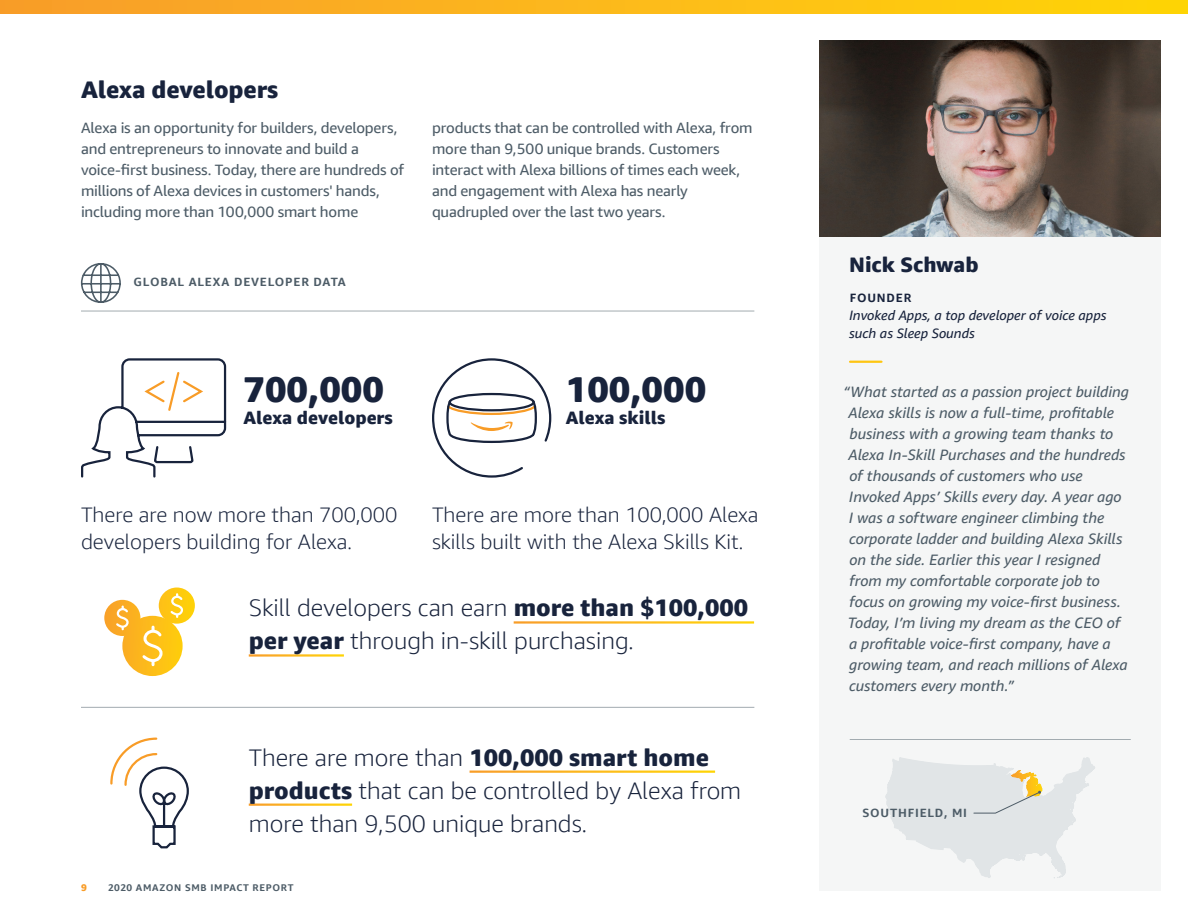
<style>
.page{position:relative;width:1188px;height:918px;background:#fff}
.page>*{position:absolute;margin:0;border:0;box-sizing:border-box;transform-origin:0 0}
.Stat_1{font:800 36px "Amazon Ember Display";color:#18233c}
.Callout_16pt{font:300 24px/33px "Amazon Ember Display";color:#18233c}
.Headline_16pt{font:800 24px "Amazon Ember Display";letter-spacing:-.005em;color:#18233c}
.Callout_14pt{font:300 21px/27px "Amazon Ember Display";color:#18233c}
.Headline_14pt{font:800 21px "Amazon Ember Display";color:#18233c}
.Stat_2{font:800 18px "Amazon Ember Display";color:#18233c}
.Side_Panel_Quote{font:italic 15px/21px "Amazon Ember";color:#4d5c67}
.Body_Copy{font:15px/21px "Amazon Ember Display";letter-spacing:-.01em;color:#4d5c67}
.Job_Description{font:italic 13.5px/18px "Amazon Ember";color:#18233c}
.All_Caps_Label{font:700 12px "Amazon Ember Display";letter-spacing:.07em;color:#4d5c67}
.Job_Title{font:700 12px "Amazon Ember";letter-spacing:.07em;color:#18233c}
.t1{font:700 9.75px "Amazon Ember Display";letter-spacing:.07em;color:#4d5c67}
.t2{font:800 9.75px "Amazon Ember Display";color:#f89c27}
.s1{font-weight:800}
</style>
<div class="page">
<div style="left:819px;top:41px;width:342px;height:850px;background:#f5f6f6"></div>
<svg style="left:0;top:0;width:1188px;height:14px;background:#fbb819"></svg>
<hr style="left:850px;top:361px;width:32px;height:2px;background:#fff">
<hr style="left:81px;top:707px;width:673px;height:1px;background:#a2abb0">
<img style="left:819px;top:41px;width:342px;height:196px">
<svg style="left:81px;top:358px;width:146px;height:120px"></svg>
<svg style="left:432px;top:358px;width:120px;height:120px"></svg>
<hr style="left:81px;top:311px;width:673px;height:1px;background:#a2abb0">
<svg style="left:80px;top:263px;width:41px;height:40px"></svg>
<svg style="left:885px;top:757px;width:210px;height:121px"></svg>
<hr style="left:850px;top:739px;width:281px;height:1px;background:#a2abb0">
<div style="left:159px;top:588px;width:36px;height:36px;background:#fecb10;border-radius:18px"></div>
<svg style="left:170px;top:594px;width:13px;height:23px"></svg>
<svg style="left:122px;top:616px;width:61px;height:60px;background:#fcbf1d"></svg>
<svg style="left:140px;top:627px;width:24px;height:38px"></svg>
<div style="left:104px;top:600px;width:36px;height:36px;background:#faab25;border-radius:18px"></div>
<svg style="left:116px;top:607px;width:13px;height:22px"></svg>
<svg style="left:110px;top:737px;width:79px;height:112px"></svg>
<p class="Headline_16pt" style="left:81px;top:75px;width:199px">Alexa developers</p>
<p class="Body_Copy" style="left:81px;top:117px;width:325px">Alexa is an opportunity for builders, developers, and entrepreneurs to innovate and build a voice-first business. Today, there are hundreds of millions of Alexa devices in customers' hands, including more than 100,000 smart home</p>
<p class="Body_Copy" style="left:432px;top:117px;width:322px">products that can be controlled with Alexa, from more than 9,500 unique brands. Customers interact with Alexa billions of times each week, and engagement with Alexa has nearly quadrupled over the last two years.</p>
<p class="All_Caps_Label" style="left:134px;top:274px;width:214px">GLOBAL ALEXA DEVELOPER DATA</p>
<p class="Stat_1" style="left:244px;top:367px;width:142px">700,000</p>
<p class="Stat_2" style="left:244px;top:406px;width:151px">Alexa developers</p>
<p class="Stat_1" style="left:566px;top:367px;width:142px">100,000</p>
<p class="Stat_2" style="left:566px;top:406px;width:101px">Alexa skills</p>
<p class="Callout_14pt" style="left:81px;top:502px;width:318px">There are now more than 700,000 developers building for Alexa.</p>
<p class="Callout_14pt" style="left:432px;top:502px;width:328px">There are more than 100,000 Alexa skills built with the Alexa Skills Kit.</p>
<p class="Callout_16pt" style="left:249px;top:592px;width:501px">Skill developers can earn <span class="s1">more than $100,000 per year</span> through in-skill purchasing.</p>
<p class="Callout_16pt" style="left:249px;top:741px;width:494px">There are more than <span class="s1">100,000 smart home products</span> that can be controlled by Alexa from more than 9,500 unique brands.</p>
<p class="t2" style="left:81px;top:881px;width:7px">9</p>
<p class="t1" style="left:108px;top:881px;width:187px">2020 AMAZON SMB IMPACT REPORT</p>
<p class="Headline_14pt" style="left:849px;top:252px;width:131px">Nick Schwab</p>
<p class="Job_Title" style="left:850px;top:290px;width:63px">FOUNDER</p>
<p class="Job_Description" style="left:849px;top:306px;width:259px">Invoked Apps, a top developer of voice apps such as Sleep Sounds</p>
<p class="Side_Panel_Quote" style="left:844px;top:382px;width:287px">“What started as a passion project building Alexa skills is now a full-time, profitable business with a growing team thanks to Alexa In-Skill Purchases and the hundreds of thousands of customers who use Invoked Apps’ Skills every day. A year ago<br>I was a software engineer climbing the corporate ladder and building Alexa Skills on the side. Earlier this year I resigned from my comfortable corporate job to focus on growing my voice-first business.<br>Today, I’m living my dream as the CEO of<br>a profitable voice-first company, have a growing team, and reach millions of Alexa customers every month.”</p>
<p class="All_Caps_Label" style="left:862px;top:805px;width:106px">SOUTHFIELD, MI</p>
</div>
